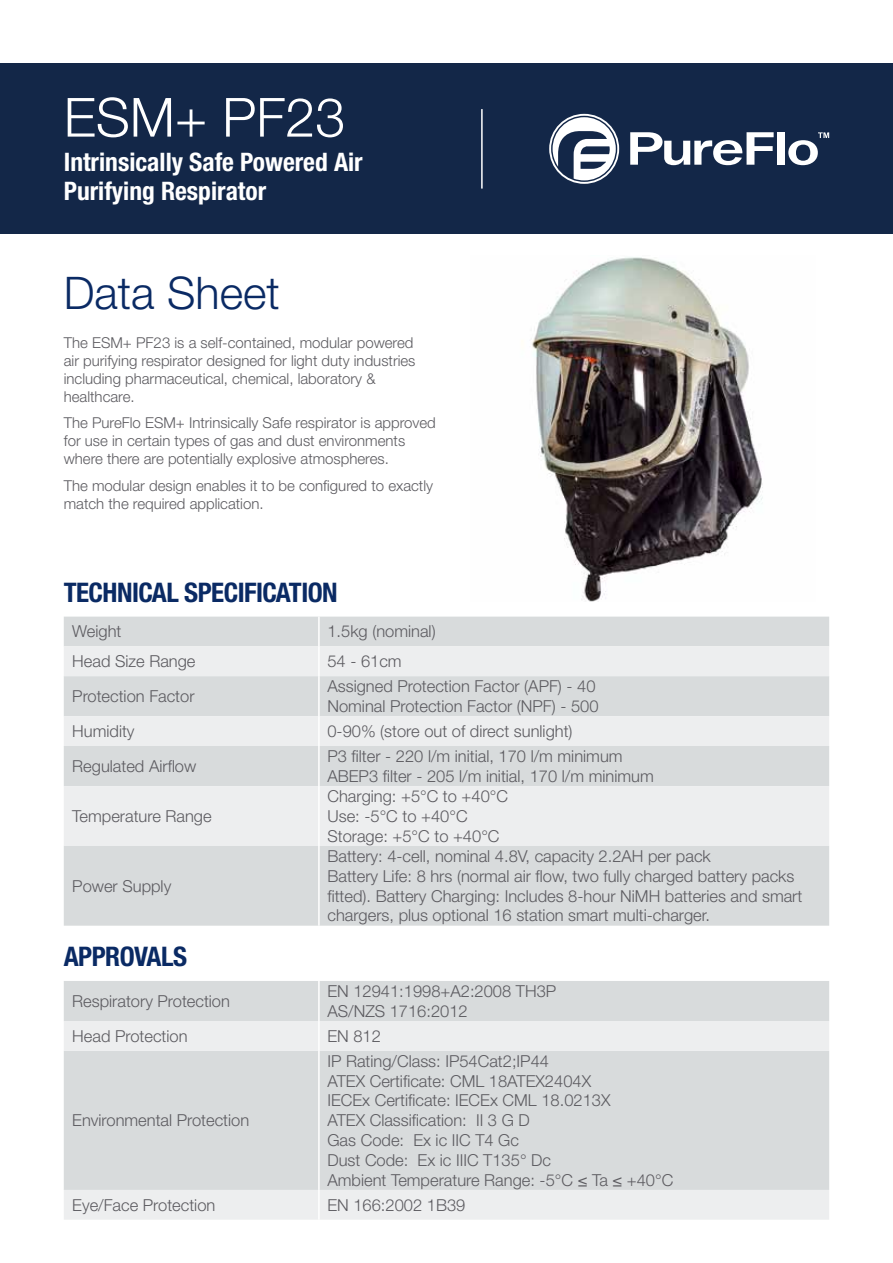
<style>
.page{position:relative;width:893px;height:1263px;background:#fff}
.page>*{position:absolute;margin:0;border:0;box-sizing:border-box;transform-origin:0 0}
.t1{font:300 54px "Helvetica Neue LT Pro";color:#fff}
.t2{font:300 45px "Helvetica Neue LT Pro";color:#0a2a64}
.t3{font:700 condensed 27px "Helvetica Neue LT Pro";letter-spacing:-.02em;color:#0a2a64}
.t4{font:700 condensed 25.5px/28.5px "Helvetica Neue LT Pro";color:#fff}
.t5{font:300 16.5px/19.8px "Helvetica Neue LT Pro";color:#5c5b60}
.t6{font:300 15px/18px "Helvetica Neue LT Pro";color:#5c5b60}
</style>
<div class="page">
<img style="left:532px;top:257px;width:231px;height:344px">
<div style="left:0;top:64px;width:893px;height:170px;background:#132748"></div>
<hr style="left:481px;top:109px;width:2px;height:80px;background:#fff">
<svg style="left:630px;top:132px;width:144px;height:33px"></svg>
<div style="left:777px;top:132px;width:8px;height:33px;background:#fff"></div>
<svg style="left:788px;top:132px;width:41px;height:33px"></svg>
<svg style="left:549px;top:114px;width:70px;height:70px"></svg>
<div style="left:64px;top:617px;width:765px;height:309px;background:#d8dbdc"></div>
<svg style="left:64px;top:646px;width:765px;height:200px;background:#e4e6e7"></svg>
<hr style="left:318px;top:617px;width:2px;height:29px;background:#fff">
<hr style="left:318px;top:646px;width:2px;height:30px;background:#fff">
<hr style="left:318px;top:676px;width:2px;height:40px;background:#fff">
<hr style="left:318px;top:716px;width:2px;height:30px;background:#fff">
<hr style="left:318px;top:746px;width:2px;height:40px;background:#fff">
<hr style="left:318px;top:786px;width:2px;height:60px;background:#fff">
<hr style="left:318px;top:846px;width:2px;height:80px;background:#fff">
<div style="left:64px;top:981px;width:765px;height:40px;background:#d8dbdc"></div>
<svg style="left:64px;top:1021px;width:765px;height:199px;background:#dee0e1"></svg>
<hr style="left:318px;top:981px;width:2px;height:40px;background:#fff">
<hr style="left:318px;top:1021px;width:2px;height:30px;background:#fff">
<hr style="left:318px;top:1051px;width:2px;height:139px;background:#fff">
<hr style="left:318px;top:1190px;width:2px;height:30px;background:#fff">
<h1 class="t1" style="left:64px;top:84px;width:283px">ESM+ PF23</h1>
<h3 class="t4" style="left:64px;top:147px;width:300px">Intrinsically Safe Powered Air<br>Purifying Respirator</h3>
<h2 class="t2" style="left:64px;top:265px;width:217px">Data Sheet</h2>
<p class="t6" style="left:64px;top:333px;width:353px">The ESM+ PF23 is a self-contained, modular powered air purifying respirator designed for light duty industries including pharmaceutical, chemical, laboratory &amp; healthcare.</p>
<p class="t6" style="left:64px;top:414px;width:374px">The PureFlo ESM+ Intrinsically Safe respirator is approved for use in certain types of gas and dust environments where there are potentially explosive atmospheres.</p>
<p class="t6" style="left:64px;top:476px;width:371px">The modular design enables it to be configured to exactly match the required application.</p>
<h3 class="t3" style="left:64px;top:576px;width:275px">TECHNICAL SPECIFICATION</h3>
<p class="t5" style="left:72px;top:621px;width:51px">Weight</p>
<p class="t5" style="left:327px;top:621px;width:110px">1.5kg (nominal)</p>
<p class="t5" style="left:72px;top:651px;width:125px">Head Size Range</p>
<p class="t5" style="left:327px;top:651px;width:76px">54 - 61cm</p>
<p class="t5" style="left:72px;top:686px;width:124px">Protection Factor</p>
<p class="t5" style="left:327px;top:676px;width:273px">Assigned Protection Factor (APF) - 40<br>Nominal Protection Factor (NPF) - 500</p>
<p class="t5" style="left:72px;top:721px;width:64px">Humidity</p>
<p class="t5" style="left:327px;top:721px;width:247px">0-90% (store out of direct sunlight)</p>
<p class="t5" style="left:72px;top:756px;width:126px">Regulated Airflow</p>
<p class="t5" style="left:327px;top:746px;width:328px">P3 filter - 220 l/m initial, 170 l/m minimum<br>ABEP3 filter - 205 l/m initial, 170 l/m minimum</p>
<p class="t5" style="left:72px;top:806px;width:141px">Temperature Range</p>
<p class="t5" style="left:327px;top:786px;width:182px">Charging: +5°C to +40°C<br>Use: -5°C to +40°C<br>Storage: +5°C to +40°C</p>
<p class="t5" style="left:72px;top:876px;width:101px">Power Supply</p>
<h3 class="t3" style="left:64px;top:940px;width:125px">APPROVALS</h3>
<p class="t5" style="left:327px;top:846px;width:476px">Battery: 4-cell, nominal 4.8V, capacity 2.2AH per pack<br>Battery Life: 8 hrs (normal air flow, two fully charged battery packs fitted). Battery Charging: Includes 8-hour NiMH batteries and smart chargers, plus optional 16 station smart multi-charger.</p>
<p class="t5" style="left:72px;top:991px;width:159px">Respiratory Protection</p>
<p class="t5" style="left:327px;top:981px;width:230px">EN 12941:1998+A2:2008 TH3P<br>AS/NZS 1716:2012</p>
<p class="t5" style="left:72px;top:1026px;width:117px">Head Protection</p>
<p class="t5" style="left:327px;top:1026px;width:55px">EN 812</p>
<p class="t5" style="left:72px;top:1110px;width:178px">Environmental Protection</p>
<p class="t5" style="left:327px;top:1051px;width:347px">IP Rating/Class: IP54Cat2;IP44<br>ATEX Certificate: CML 18ATEX2404X<br>IECEx Certificate: IECEx CML 18.0213X<br>ATEX Classification: II 3 G D<br>Gas Code: Ex ic IIC T4 Gc<br>Dust Code: Ex ic IIIC T135° Dc<br>Ambient Temperature Range: -5°C ≤ Ta ≤ +40°C</p>
<p class="t5" style="left:72px;top:1194px;width:145px">Eye/Face Protection</p>
<p class="t5" style="left:327px;top:1194px;width:139px">EN 166:2002 1B39</p>
</div>
